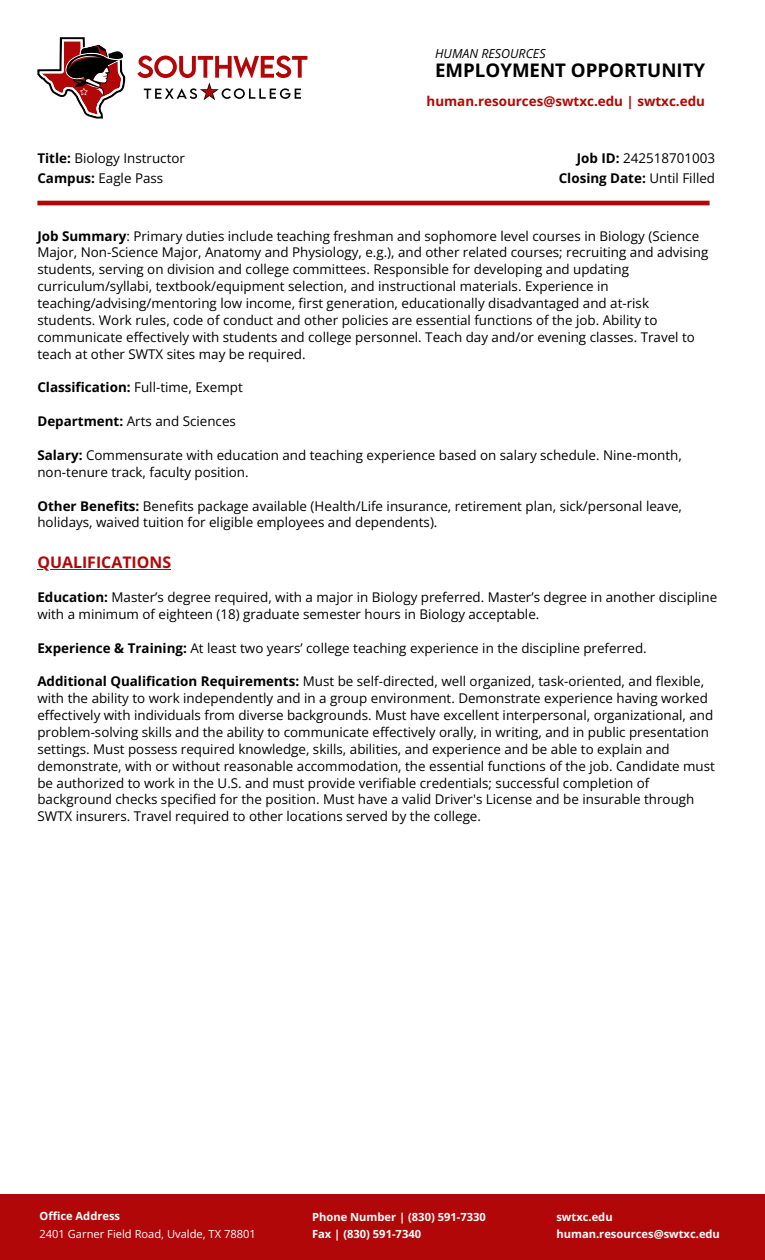
<style>
.page{position:relative;width:765px;height:1260px;background:#fff}
.page>*{position:absolute;margin:0;border:0;box-sizing:border-box;transform-origin:0 0}
.t1{font:700 18.75px "Open Sans";color:#000}
.t2{font:700 15.88px "Open Sans";color:#b20708}
.t3{font:13.38px/16.9px "Open Sans";color:#000}
.t4{font:700 13.38px "Open Sans";color:#b20708}
.t5{font:700 13.38px "Open Sans";color:#000}
.t6{font:italic 12.5px "Open Sans";color:#000}
.t7{font:700 11.12px "Open Sans";color:#fff}
.t8{font:11.12px "Open Sans";color:#fff}
.s1{font-weight:700}
.s2{font-weight:400}
</style>
<div class="page">
<div style="left:0;top:1194px;width:765px;height:66px;background:#b20708"></div>
<svg style="left:37px;top:37px;width:88px;height:82px"></svg>
<svg style="left:137px;top:56px;width:170px;height:44px"></svg>
<hr style="left:37px;top:201px;width:673px;height:4px;background:#b20708">
<hr style="left:37px;top:569px;width:134px;height:1px;background:#b20708">
<h3 class="t6" style="left:435px;top:45px;width:112px">HUMAN RESOURCES</h3>
<h1 class="t1" style="left:435px;top:57px;width:272px">EMPLOYMENT OPPORTUNITY</h1>
<h2 class="t3" style="left:37px;top:149px;width:149px"><span class="s1">Title:</span> Biology Instructor</h2>
<h5 class="t3" style="left:37px;top:169px;width:127px"><span class="s1">Campus:</span> Eagle Pass</h5>
<p class="t4" style="left:427px;top:92px;width:280px">human.resources@swtxc.edu | swtxc.edu</p>
<h5 class="t3" style="left:577px;top:149px;width:140px"><span class="s1">Job ID:</span> 242518701003</h5>
<h5 class="t5" style="left:559px;top:168px;width:158px">Closing Date: <span class="s2">Until Filled</span></h5>
<h5 class="t3" style="left:37px;top:227px;width:672px"><span class="s1">Job Summary</span>: Primary duties include teaching freshman and sophomore level courses in Biology (Science Major, Non-Science Major, Anatomy and Physiology, e.g.), and other related courses; recruiting and advising students, serving on division and college committees. Responsible for developing and updating curriculum/syllabi, textbook/equipment selection, and instructional materials. Experience in teaching/advising/mentoring low income, first generation, educationally disadvantaged and at-risk students. Work rules, code of conduct and other policies are essential functions of the job. Ability to communicate effectively with students and college personnel. Teach day and/or evening classes. Travel to teach at other SWTX sites may be required.</h5>
<h5 class="t3" style="left:37px;top:379px;width:207px"><span class="s1">Classification:</span> Full-time, Exempt</h5>
<h5 class="t3" style="left:37px;top:413px;width:200px"><span class="s1">Department:</span> Arts and Sciences</h5>
<h5 class="t3" style="left:37px;top:446px;width:646px"><span class="s1">Salary:</span> Commensurate with education and teaching experience based on salary schedule. Nine-month, non-tenure track, faculty position.</h5>
<h5 class="t3" style="left:37px;top:497px;width:646px"><span class="s1">Other Benefits:</span> Benefits package available (Health/Life insurance, retirement plan, sick/personal leave, holidays, waived tuition for eligible employees and dependents).</h5>
<p class="t2" style="left:37px;top:551px;width:135px">QUALIFICATIONS</p>
<p class="t3" style="left:37px;top:588px;width:681px"><span class="s1">Education:</span> Master’s degree required, with a major in Biology preferred. Master’s degree in another discipline with a minimum of eighteen (18) graduate semester hours in Biology acceptable.</p>
<h6 class="t3" style="left:37px;top:639px;width:611px"><span class="s1">Experience &amp; Training:</span> At least two years’ college teaching experience in the discipline preferred.</h6>
<h6 class="t3" style="left:37px;top:673px;width:679px"><span class="s1">Additional Qualification Requirements:</span> Must be self-directed, well organized, task-oriented, and flexible, with the ability to work independently and in a group environment. Demonstrate experience having worked effectively with individuals from diverse backgrounds. Must have excellent interpersonal, organizational, and problem-solving skills and the ability to communicate effectively orally, in writing, and in public presentation settings. Must possess required knowledge, skills, abilities, and experience and be able to explain and demonstrate, with or without reasonable accommodation, the essential functions of the job. Candidate must be authorized to work in the U.S. and must provide verifiable credentials; successful completion of background checks specified for the position. Must have a valid Driver's License and be insurable through SWTX insurers. Travel required to other locations served by the college.</h6>
<h4 class="t7" style="left:39px;top:1209px;width:82px">Office Address</h4>
<h5 class="t8" style="left:39px;top:1226px;width:218px">2401 Garner Field Road, Uvalde, TX 78801</h5>
<h5 class="t7" style="left:312px;top:1209px;width:175px">Phone Number | (830) 591-7330</h5>
<h5 class="t7" style="left:312px;top:1226px;width:111px">Fax | (830) 591-7340</h5>
<h5 class="t7" style="left:556px;top:1209px;width:58px">swtxc.edu</h5>
<p class="t7" style="left:556px;top:1226px;width:165px">human.resources@swtxc.edu</p>
</div>
